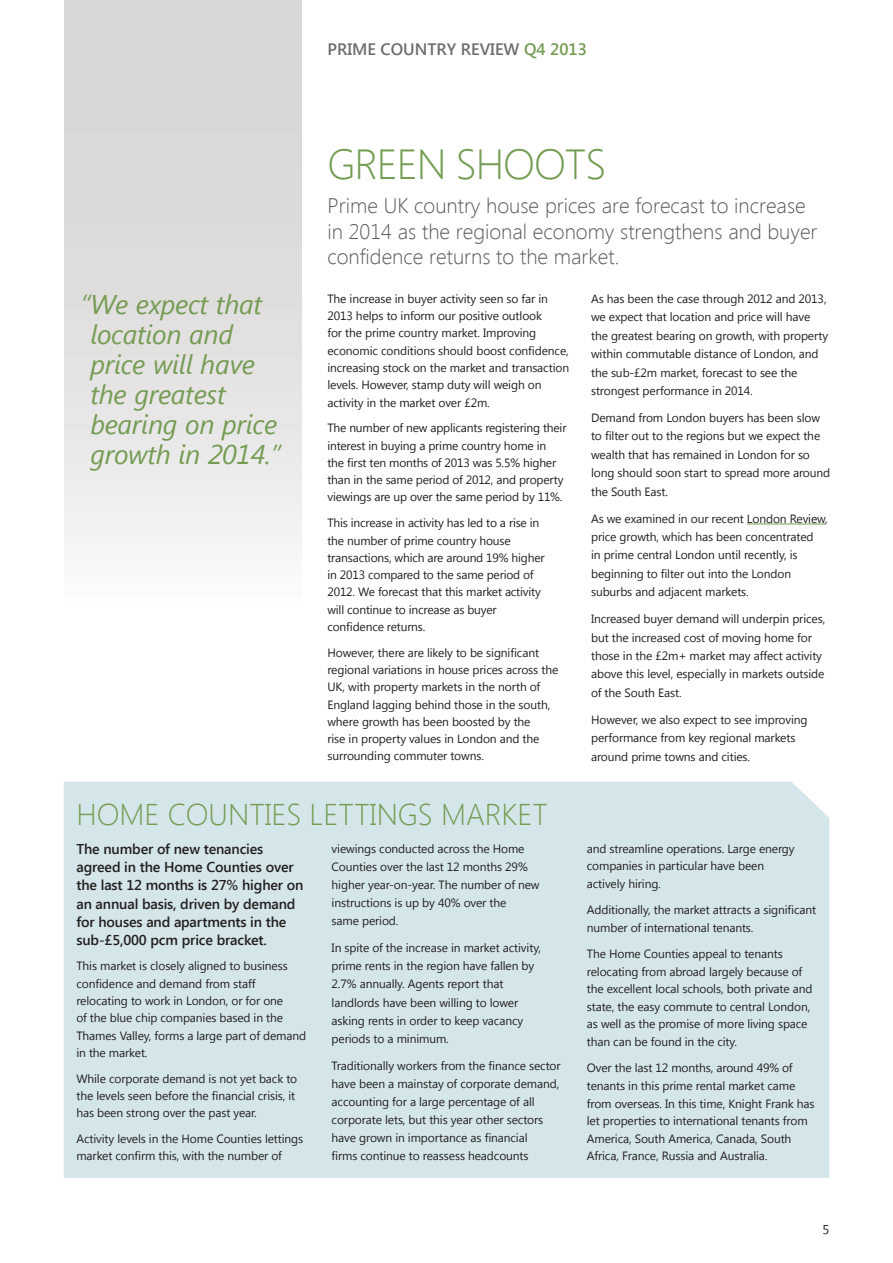
<style>
.page{position:relative;width:893px;height:1263px;background:#fff}
.page>*{position:absolute;margin:0;border:0;box-sizing:border-box;transform-origin:0 0}
.t1{font:300 42px "Segoe UI";letter-spacing:-.025em;color:#749c53}
.t2{font:300 30px "Segoe UI";color:#749c53}
.t3{font:italic 27px/30px "Segoe UI";letter-spacing:-.01em;color:#749c53}
.t4{font:300 21px/25.5px "Segoe UI";color:#57585a}
.t5{font:600 16.5px "Segoe UI";color:#6c6d70}
.t6{font:600 14.25px/18px "Segoe UI";letter-spacing:-.01em;color:#231f20}
.t7{font:12.75px "Segoe UI";color:#231f20}
.t8{font:12px/17.2px "Segoe UI";letter-spacing:-.01em;color:#231f20}
.s1{color:#749c53}
</style>
<div class="page">
<hr style="left:747px;top:524px;width:78px;height:1px;background:#749c53">
<div style="left:64px;top:0;width:238px;height:764px;background:linear-gradient(to bottom,#d2cfce,#fff)"></div>
<div style="left:64px;top:782px;width:765px;height:396px;background:#d5e6ea"></div>
<h3 class="t5" style="left:327px;top:37px;width:261px">PRIME COUNTRY REVIEW <span class="s1">Q4 2013</span></h3>
<h3 class="t3" style="left:90px;top:288px;width:192px;text-indent:-10px">“We expect that location and price will have the greatest bearing on price growth in 2014.”</h3>
<h1 class="t1" style="left:327px;top:136px;width:280px">GREEN SHOOTS</h1>
<h3 class="t4" style="left:327px;top:193px;width:492px">Prime UK country house prices are forecast to increase in 2014 as the regional economy strengthens and buyer confidence returns to the market.</h3>
<p class="t8" style="left:327px;top:290px;width:243px">The increase in buyer activity seen so far in 2013 helps to inform our positive outlook<br>for the prime country market. Improving economic conditions should boost confidence, increasing stock on the market and transaction levels. However, stamp duty will weigh on activity in the market over £2m.</p>
<p class="t8" style="left:327px;top:419px;width:241px">The number of new applicants registering their interest in buying a prime country home in<br>the first ten months of 2013 was 5.5% higher than in the same period of 2012, and property viewings are up over the same period by 11%.</p>
<p class="t8" style="left:327px;top:514px;width:219px">This increase in activity has led to a rise in the number of prime country house transactions, which are around 19% higher in 2013 compared to the same period of 2012. We forecast that this market activity will continue to increase as buyer confidence returns.</p>
<p class="t8" style="left:327px;top:643px;width:232px">However, there are likely to be significant regional variations in house prices across the UK, with property markets in the north of England lagging behind those in the south, where growth has been boosted by the<br>rise in property values in London and the surrounding commuter towns.</p>
<p class="t8" style="left:591px;top:289px;width:239px;line-height:18.5px">As has been the case through 2012 and 2013, we expect that location and price will have the greatest bearing on growth, with property within commutable distance of London, and the sub-£2m market, forecast to see the strongest performance in 2014.</p>
<p class="t8" style="left:591px;top:408px;width:241px;line-height:18.5px">Demand from London buyers has been slow to filter out to the regions but we expect the wealth that has remained in London for so long should soon start to spread more around the South East.</p>
<p class="t8" style="left:591px;top:509px;width:238px;line-height:18.5px">As we examined in our recent London Review, price growth, which has been concentrated<br>in prime central London until recently, is beginning to filter out into the London suburbs and adjacent markets.</p>
<p class="t8" style="left:591px;top:609px;width:236px;line-height:18.5px">Increased buyer demand will underpin prices, but the increased cost of moving home for those in the £2m+ market may affect activity above this level, especially in markets outside of the South East.</p>
<p class="t8" style="left:591px;top:710px;width:218px;line-height:18.5px">However, we also expect to see improving performance from key regional markets around prime towns and cities.</p>
<h2 class="t2" style="left:76px;top:793px;width:473px">HOME COUNTIES LETTINGS MARKET</h2>
<p class="t6" style="left:76px;top:840px;width:229px">The number of new tenancies agreed in the Home Counties over the last 12 months is 27% higher on an annual basis, driven by demand for houses and apartments in the sub-£5,000 pcm price bracket.</p>
<p class="t8" style="left:76px;top:957px;width:231px">This market is closely aligned to business confidence and demand from staff relocating to work in London, or for one<br>of the blue chip companies based in the Thames Valley, forms a large part of demand in the market.</p>
<p class="t8" style="left:76px;top:1069px;width:222px">While corporate demand is not yet back to the levels seen before the financial crisis, it has been strong over the past year.</p>
<p class="t8" style="left:76px;top:1130px;width:228px">Activity levels in the Home Counties lettings market confirm this, with the number of</p>
<p class="t8" style="left:332px;top:839px;width:209px;line-height:18.1px">viewings conducted across the Home<br>Counties over the last 12 months 29% higher year-on-year. The number of new instructions is up by 40% over the<br>same period.</p>
<p class="t8" style="left:332px;top:938px;width:211px;line-height:18.1px">In spite of the increase in market activity, prime rents in the region have fallen by 2.7% annually. Agents report that landlords have been willing to lower asking rents in order to keep vacancy periods to a minimum.</p>
<p class="t8" style="left:332px;top:1056px;width:231px;line-height:18.1px">Traditionally workers from the finance sector have been a mainstay of corporate demand, accounting for a large percentage of all corporate lets, but this year other sectors have grown in importance as financial<br>firms continue to reassess headcounts</p>
<p class="t8" style="left:587px;top:839px;width:209px;line-height:17.7px">and streamline operations. Large energy companies in particular have been actively hiring.</p>
<p class="t8" style="left:587px;top:901px;width:231px;line-height:17.7px">Additionally, the market attracts a significant number of international tenants.</p>
<p class="t8" style="left:587px;top:944px;width:227px;line-height:17.7px">The Home Counties appeal to tenants relocating from abroad largely because of the excellent local schools, both private and state, the easy commute to central London, as well as the promise of more living space than can be found in the city.</p>
<p class="t8" style="left:587px;top:1059px;width:229px;line-height:17.7px">Over the last 12 months, around 49% of tenants in this prime rental market came from overseas. In this time, Knight Frank has let properties to international tenants from America, South America, Canada, South Africa, France, Russia and Australia.</p>
<p class="t7" style="left:822px;top:1220px;width:8px">5</p>
</div>
